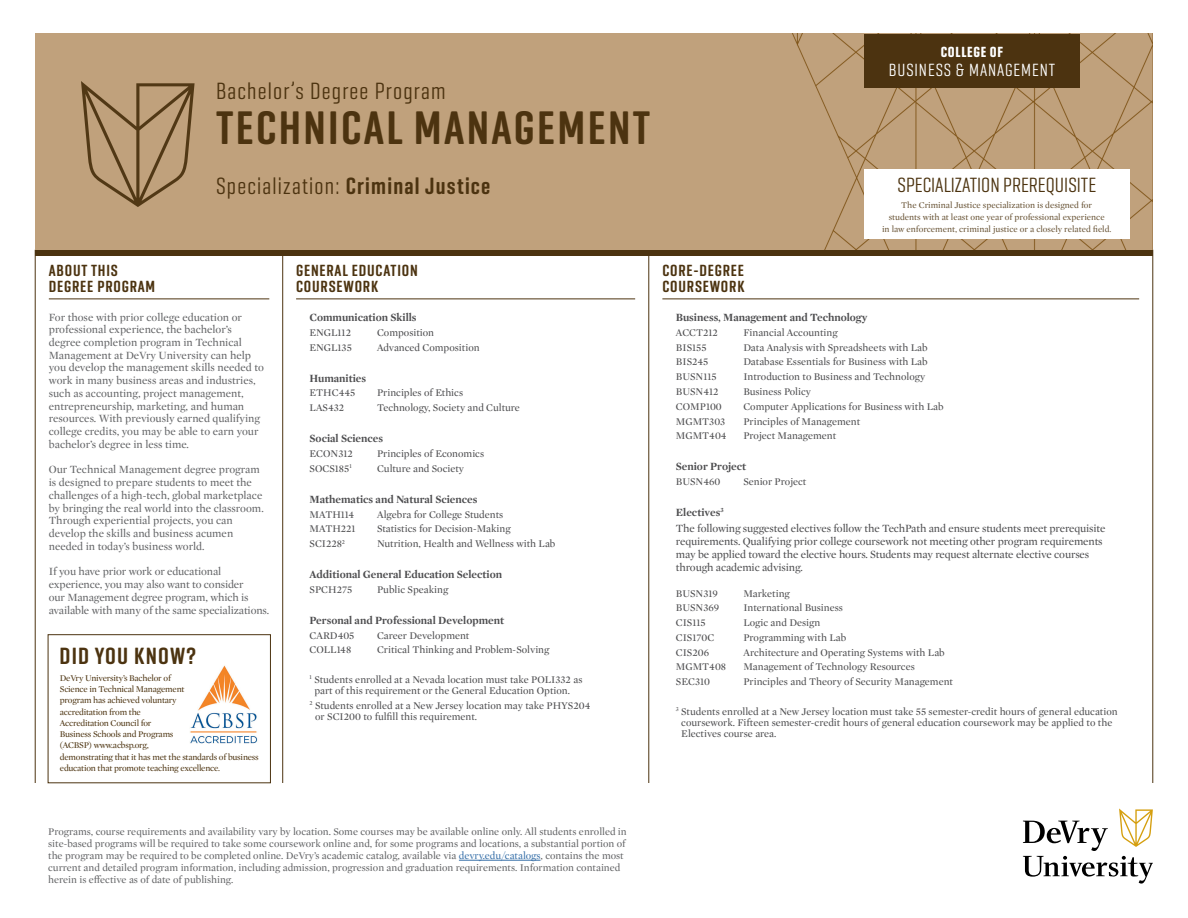
<style>
.page{position:relative;width:1188px;height:918px;background:#fff}
.page>*{position:absolute;margin:0;border:0;box-sizing:border-box;transform-origin:0 0}
.t1{font:600 48px "Geogrotesque Comp";letter-spacing:.05em;color:#4c3310}
.t2{font:24px "Geogrotesque Comp";letter-spacing:.05em;color:#4c3310}
.t3{font:600 24px "Geogrotesque Comp";letter-spacing:.05em;color:#4c3310}
.t4{font:21px "Geogrotesque Comp";color:#4c3310}
.t5{font:18px "Geogrotesque Comp";letter-spacing:.05em;color:#fff}
.t6{font:600 16.5px/16.5px "Geogrotesque Comp";letter-spacing:.05em;color:#4c3310}
.t7{font:700 15px "Geogrotesque Comp";letter-spacing:.05em;color:#fff}
.t8{font:11.25px/12.8px "Mercury Display";color:#636466}
.t9{font:11.25px/12.8px "Mercury Display";letter-spacing:-.01em;color:#4d4d4f}
.t10{font:700 11.25px "Mercury Display";color:#4d4d4f}
.t11{font:10.5px/11.2px "Mercury Display";color:#4d4d4f}
.t12{font:10.5px/12px "Mercury Display";color:#636466}
.t13{font:9px/11.2px "Mercury Display";letter-spacing:-.02em;color:#4c3310}
.t14{font:9px/12px "Mercury Display";color:#675234;text-align:center}
.s1{font-weight:600}
.s2{color:#3770a9}
</style>
<div class="page">
<div style="left:35px;top:250px;width:1118px;height:27px;background:#4c3310"></div>
<div style="left:35px;top:256px;width:1118px;height:527px;background:#fff"></div>
<hr style="left:35px;top:250px;width:1px;height:533px;background:#4c3310">
<hr style="left:282px;top:250px;width:1px;height:533px;background:#4c3310">
<hr style="left:49px;top:299px;width:220px;height:1px;background:#4c3310">
<hr style="left:649px;top:250px;width:1px;height:533px;background:#4c3310">
<hr style="left:662px;top:299px;width:477px;height:1px;background:#4c3310">
<hr style="left:296px;top:299px;width:339px;height:1px;background:#4c3310">
<hr style="left:1153px;top:250px;width:1px;height:533px;background:#4c3310">
<hr style="left:459px;top:860px;width:82px;height:1px;background:#3770a9">
<div style="left:48px;top:634px;width:223px;height:149px;border:1px solid #4c3310"></div>
<div style="left:35px;top:34px;width:1118px;height:216px;background:#c0a17c"></div>
<div style="left:864px;top:169px;width:266px;height:70px;background:#fff"></div>
<svg style="left:81px;top:81px;width:114px;height:126px;background:#ab8d69"></svg>
<div style="left:864px;top:34px;width:216px;height:54px;background:#4c3310"></div>
<img style="left:190px;top:665px;width:68px;height:78px">
<svg style="left:1023px;top:808px;width:130px;height:76px"></svg>
<h1 class="t2" style="left:216px;top:76px;width:231px">Bachelor’s Degree Program</h1>
<h1 class="t1" style="left:216px;top:98px;width:436px">TECHNICAL MANAGEMENT</h1>
<h1 class="t2" style="left:216px;top:170px;width:276px">Specialization: <span class="s1">Criminal Justice</span></h1>
<h2 class="t6" style="left:49px;top:261px;width:108px">ABOUT THIS<br>DEGREE PROGRAM</h2>
<p class="t8" style="left:49px;top:310px;width:217px">For those with prior college education or professional experience, the bachelor’s degree completion program in Technical Management at DeVry University can help you develop the management skills needed to work in many business areas and industries, such as accounting, project management, entrepreneurship, marketing, and human resources. With previously earned qualifying college credits, you may be able to earn your bachelor’s degree in less time.</p>
<p class="t8" style="left:49px;top:463px;width:216px">Our Technical Management degree program is designed to prepare students to meet the challenges of a high-tech, global marketplace by bringing the real world into the classroom.<br>Through experiential projects, you can develop the skills and business acumen needed in today’s business world.</p>
<p class="t8" style="left:49px;top:565px;width:222px">If you have prior work or educational experience, you may also want to consider<br>our Management degree program, which is available with many of the same specializations.</p>
<h3 class="t3" style="left:60px;top:641px;width:138px">DID YOU KNOW?</h3>
<p class="t13" style="left:60px;top:672px;width:200px">DeVry University’s Bachelor of<br>Science in Technical Management<br>program has achieved voluntary<br>accreditation from the<br>Accreditation Council for<br>Business Schools and Programs<br>(ACBSP) www.acbsp.org,<br>demonstrating that it has met the standards of business education that promote teaching excellence.</p>
<h2 class="t6" style="left:296px;top:261px;width:123px">GENERAL EDUCATION<br>COURSEWORK</h2>
<h3 class="t10" style="left:310px;top:309px;width:109px">Communication Skills</h3>
<p class="t11" style="left:310px;top:326px;width:43px">ENGL112</p>
<p class="t11" style="left:377px;top:326px;width:59px">Composition</p>
<p class="t11" style="left:310px;top:341px;width:44px">ENGL135</p>
<p class="t11" style="left:377px;top:341px;width:104px">Advanced Composition</p>
<h3 class="t10" style="left:310px;top:370px;width:58px">Humanities</h3>
<p class="t11" style="left:310px;top:387px;width:47px">ETHC445</p>
<p class="t11" style="left:377px;top:387px;width:88px">Principles of Ethics</p>
<p class="t11" style="left:310px;top:402px;width:36px">LAS432</p>
<p class="t11" style="left:377px;top:402px;width:144px">Technology, Society and Culture</p>
<h3 class="t10" style="left:310px;top:430px;width:75px">Social Sciences</h3>
<p class="t11" style="left:310px;top:448px;width:45px">ECON312</p>
<p class="t11" style="left:377px;top:448px;width:109px">Principles of Economics</p>
<p class="t11" style="left:310px;top:462px;width:44px">SOCS185<sup>1</sup></p>
<p class="t11" style="left:377px;top:462px;width:89px">Culture and Society</p>
<h3 class="t10" style="left:310px;top:491px;width:169px">Mathematics and Natural Sciences</h3>
<p class="t11" style="left:310px;top:508px;width:46px">MATH114</p>
<p class="t11" style="left:377px;top:508px;width:128px">Algebra for College Students</p>
<p class="t11" style="left:310px;top:523px;width:47px">MATH221</p>
<p class="t11" style="left:377px;top:523px;width:135px">Statistics for Decision-Making</p>
<p class="t11" style="left:310px;top:538px;width:37px">SCI228<sup>2</sup></p>
<p class="t11" style="left:377px;top:538px;width:180px">Nutrition, Health and Wellness with Lab</p>
<h3 class="t10" style="left:310px;top:566px;width:194px">Additional General Education Selection</h3>
<p class="t11" style="left:310px;top:583px;width:44px">SPCH275</p>
<p class="t11" style="left:377px;top:583px;width:73px">Public Speaking</p>
<h3 class="t10" style="left:310px;top:612px;width:196px">Personal and Professional Development</h3>
<p class="t11" style="left:310px;top:629px;width:46px">CARD405</p>
<p class="t11" style="left:377px;top:629px;width:94px">Career Development</p>
<p class="t11" style="left:310px;top:644px;width:43px">COLL148</p>
<p class="t11" style="left:377px;top:644px;width:174px">Critical Thinking and Problem-Solving</p>
<p class="t11" style="left:314px;top:673px;width:270px;text-indent:-5px"><sup>1</sup> Students enrolled at a Nevada location must take POLI332 as part of this requirement or the General Education Option.</p>
<p class="t11" style="left:315px;top:699px;width:277px;text-indent:-6px"><sup>2</sup> Students enrolled at a New Jersey location may take PHYS204 or SCI200 to fulfill this requirement.</p>
<p class="t7" style="left:941px;top:42px;width:64px">COLLEGE OF</p>
<p class="t5" style="left:889px;top:59px;width:168px">BUSINESS &amp; MANAGEMENT</p>
<p class="t4" style="left:898px;top:172px;width:200px">SPECIALIZATION PREREQUISITE</p>
<p class="t14" style="left:882px;top:199px;width:231px">The Criminal Justice specialization is designed for<br>students with at least one year of professional experience<br>in law enforcement, criminal justice or a closely related field.</p>
<h2 class="t6" style="left:662px;top:261px;width:84px">CORE-DEGREE<br>COURSEWORK</h2>
<h3 class="t10" style="left:676px;top:309px;width:193px">Business, Management and Technology</h3>
<p class="t11" style="left:676px;top:326px;width:43px">ACCT212</p>
<p class="t11" style="left:743px;top:326px;width:96px">Financial Accounting</p>
<p class="t11" style="left:676px;top:341px;width:32px">BIS155</p>
<p class="t11" style="left:743px;top:341px;width:186px">Data Analysis with Spreadsheets with Lab</p>
<p class="t11" style="left:676px;top:356px;width:34px">BIS245</p>
<p class="t11" style="left:743px;top:356px;width:186px">Database Essentials for Business with Lab</p>
<p class="t11" style="left:676px;top:371px;width:42px">BUSN115</p>
<p class="t11" style="left:743px;top:371px;width:183px">Introduction to Business and Technology</p>
<p class="t11" style="left:676px;top:385px;width:44px">BUSN412</p>
<p class="t11" style="left:743px;top:385px;width:69px">Business Policy</p>
<p class="t11" style="left:676px;top:400px;width:47px">COMP100</p>
<p class="t11" style="left:743px;top:400px;width:202px">Computer Applications for Business with Lab</p>
<p class="t11" style="left:676px;top:415px;width:51px">MGMT303</p>
<p class="t11" style="left:743px;top:415px;width:118px">Principles of Management</p>
<p class="t11" style="left:676px;top:430px;width:52px">MGMT404</p>
<p class="t11" style="left:743px;top:430px;width:94px">Project Management</p>
<h3 class="t10" style="left:676px;top:458px;width:72px">Senior Project</h3>
<p class="t11" style="left:676px;top:476px;width:46px">BUSN460</p>
<p class="t11" style="left:743px;top:476px;width:65px">Senior Project</p>
<h3 class="t10" style="left:676px;top:504px;width:49px">Electives<sup>3</sup></h3>
<p class="t9" style="left:676px;top:522px;width:431px">The following suggested electives follow the TechPath and ensure students meet prerequisite requirements. Qualifying prior college coursework not meeting other program requirements may be applied toward the elective hours. Students may request alternate elective courses through academic advising.</p>
<p class="t11" style="left:676px;top:587px;width:43px">BUSN319</p>
<p class="t11" style="left:743px;top:587px;width:48px">Marketing</p>
<p class="t11" style="left:676px;top:602px;width:45px">BUSN369</p>
<p class="t11" style="left:743px;top:602px;width:101px">International Business</p>
<p class="t11" style="left:676px;top:617px;width:31px">CIS115</p>
<p class="t11" style="left:743px;top:617px;width:78px">Logic and Design</p>
<p class="t11" style="left:676px;top:631px;width:40px">CIS170C</p>
<p class="t11" style="left:743px;top:631px;width:104px">Programming with Lab</p>
<p class="t11" style="left:676px;top:646px;width:35px">CIS206</p>
<p class="t11" style="left:743px;top:646px;width:203px">Architecture and Operating Systems with Lab</p>
<p class="t11" style="left:676px;top:661px;width:52px">MGMT408</p>
<p class="t11" style="left:743px;top:661px;width:173px">Management of Technology Resources</p>
<p class="t11" style="left:676px;top:676px;width:36px">SEC310</p>
<p class="t11" style="left:743px;top:676px;width:211px">Principles and Theory of Security Management</p>
<p class="t11" style="left:681px;top:705px;width:438px;text-indent:-5px"><sup>3</sup> Students enrolled at a New Jersey location must take 55 semester-credit hours of general education coursework. Fifteen semester-credit hours of general education coursework may be applied to the<br>Electives course area.</p>
<p class="t12" style="left:48px;top:825px;width:580px">Programs, course requirements and availability vary by location. Some courses may be available online only. All students enrolled in site-based programs will be required to take some coursework online and, for some programs and locations, a substantial portion of the program may be required to be completed online. DeVry’s academic catalog, available via <span class="s2">devry.edu/catalogs</span>, contains the most current and detailed program information, including admission, progression and graduation requirements. Information contained herein is effective as of date of publishing.</p>
</div>
